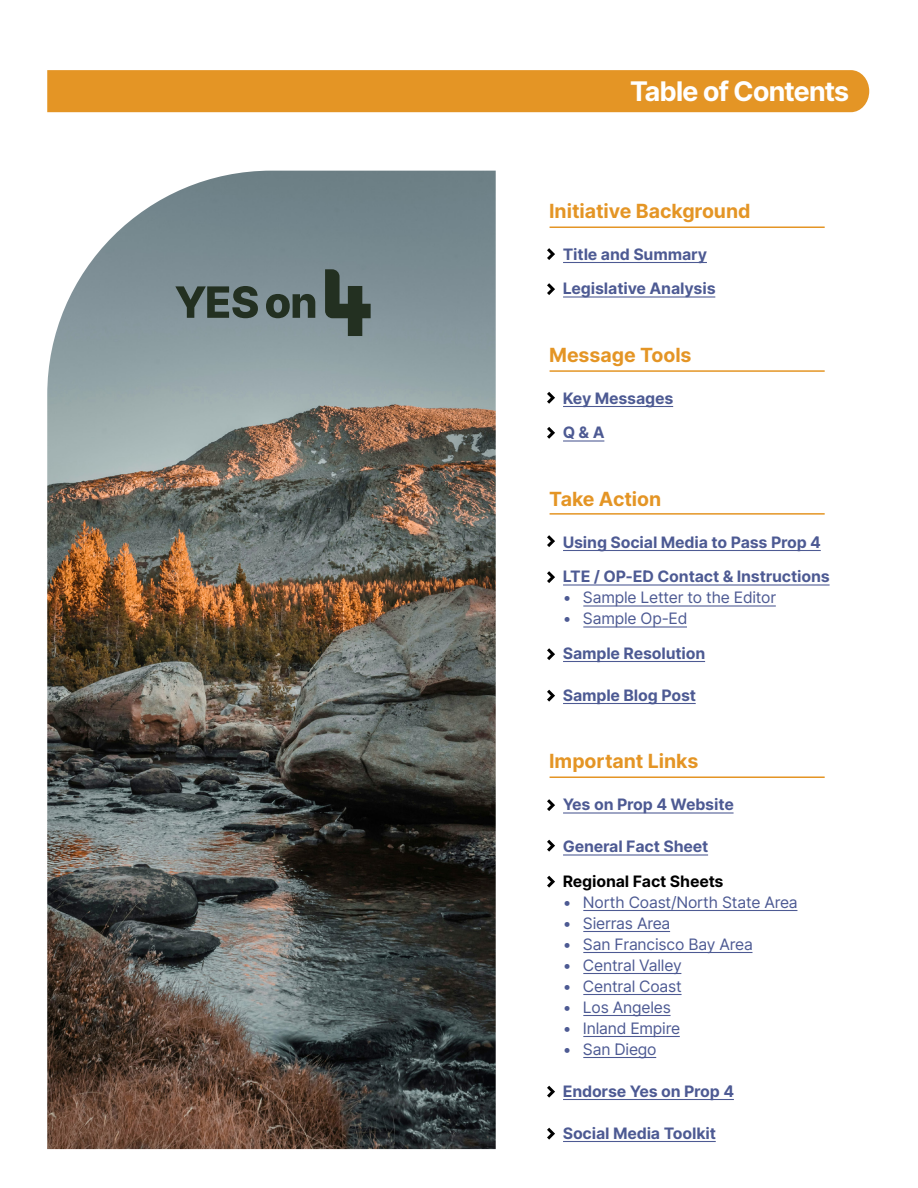
<style>
.page{position:relative;width:918px;height:1188px;background:#fff}
.page>*{position:absolute;margin:0;border:0;box-sizing:border-box;transform-origin:0 0}
.t1{font:700 27px "Inter Tight";letter-spacing:-.005em;color:#fff}
.t2{font:700 19.5px "Inter Tight";letter-spacing:.03em;color:#e49525}
.t3{font:700 15.75px/34.5px "Inter Tight";letter-spacing:.03em;color:#4d5a93}
.t4{font:15.75px "Inter Tight";letter-spacing:.03em;color:#4d5a93}
.t5{font:700 15.75px "Inter Tight";letter-spacing:.03em;color:#000}
</style>
<div class="page">
<div style="left:47px;top:70px;width:822px;height:42px;background:#e49525"></div>
<img style="left:47px;top:171px;width:449px;height:978px">
<hr style="left:563px;top:262px;width:144px;height:1px;background:#4d5a93">
<hr style="left:563px;top:296px;width:152px;height:2px;background:#4d5a93">
<hr style="left:563px;top:406px;width:110px;height:1px;background:#4d5a93">
<hr style="left:563px;top:440px;width:41px;height:2px;background:#4d5a93">
<hr style="left:563px;top:550px;width:258px;height:1px;background:#4d5a93">
<hr style="left:563px;top:584px;width:267px;height:2px;background:#4d5a93">
<hr style="left:583px;top:605px;width:193px;height:2px;background:#4d5a93">
<hr style="left:583px;top:626px;width:104px;height:2px;background:#4d5a93">
<hr style="left:563px;top:661px;width:142px;height:1px;background:#4d5a93">
<hr style="left:563px;top:703px;width:133px;height:1px;background:#4d5a93">
<hr style="left:563px;top:812px;width:171px;height:2px;background:#4d5a93">
<hr style="left:563px;top:854px;width:145px;height:2px;background:#4d5a93">
<hr style="left:583px;top:910px;width:214px;height:1px;background:#4d5a93">
<hr style="left:583px;top:931px;width:87px;height:1px;background:#4d5a93">
<hr style="left:583px;top:952px;width:170px;height:1px;background:#4d5a93">
<hr style="left:583px;top:973px;width:98px;height:1px;background:#4d5a93">
<hr style="left:583px;top:994px;width:99px;height:1px;background:#4d5a93">
<hr style="left:583px;top:1015px;width:88px;height:1px;background:#4d5a93">
<hr style="left:583px;top:1036px;width:97px;height:1px;background:#4d5a93">
<hr style="left:583px;top:1057px;width:73px;height:1px;background:#4d5a93">
<hr style="left:563px;top:1099px;width:171px;height:1px;background:#4d5a93">
<hr style="left:563px;top:1141px;width:153px;height:1px;background:#4d5a93">
<hr style="left:550px;top:227px;width:275px;height:1px;background:#e49525">
<hr style="left:550px;top:370px;width:275px;height:2px;background:#e49525">
<hr style="left:550px;top:513px;width:275px;height:2px;background:#e49525">
<hr style="left:550px;top:776px;width:275px;height:2px;background:#e49525">
<svg style="left:325px;top:269px;width:46px;height:67px;background:#4f5e59"></svg>
<svg style="left:175px;top:286px;width:83px;height:32px;background:#505f5b"></svg>
<svg style="left:266px;top:294px;width:49px;height:24px"></svg>
<svg style="left:547px;top:248px;width:8px;height:12px"></svg>
<svg style="left:547px;top:392px;width:8px;height:12px"></svg>
<svg style="left:547px;top:571px;width:8px;height:12px"></svg>
<svg style="left:547px;top:283px;width:8px;height:12px"></svg>
<svg style="left:547px;top:427px;width:8px;height:12px"></svg>
<svg style="left:547px;top:648px;width:8px;height:12px"></svg>
<svg style="left:547px;top:535px;width:8px;height:12px"></svg>
<svg style="left:547px;top:690px;width:8px;height:12px"></svg>
<svg style="left:547px;top:799px;width:8px;height:12px"></svg>
<svg style="left:547px;top:840px;width:8px;height:12px"></svg>
<svg style="left:547px;top:876px;width:8px;height:12px"></svg>
<svg style="left:547px;top:1086px;width:8px;height:12px"></svg>
<svg style="left:547px;top:1128px;width:8px;height:12px"></svg>
<h1 class="t1" style="left:630px;top:71px;width:220px">Table of Contents</h1>
<p class="t2" style="left:550px;top:196px;width:202px">Initiative Background</p>
<p class="t3" style="left:563px;top:236px;width:154px">Title and Summary<br>Legislative Analysis</p>
<p class="t2" style="left:550px;top:340px;width:143px">Message Tools</p>
<p class="t3" style="left:563px;top:380px;width:112px">Key Messages<br>Q &amp; A</p>
<p class="t2" style="left:550px;top:484px;width:113px">Take Action</p>
<p class="t3" style="left:563px;top:524px;width:268px">Using Social Media to Pass Prop 4<br>LTE / OP-ED Contact &amp; Instructions</p>
<p class="t4" style="left:563px;top:586px;width:214px">• Sample Letter to the Editor</p>
<p class="t4" style="left:563px;top:607px;width:125px">• Sample Op-Ed</p>
<p class="t3" style="left:563px;top:635px;width:144px">Sample Resolution</p>
<p class="t3" style="left:563px;top:677px;width:134px">Sample Blog Post</p>
<p class="t2" style="left:550px;top:747px;width:150px">Important Links</p>
<p class="t3" style="left:563px;top:787px;width:172px">Yes on Prop 4 Website</p>
<p class="t3" style="left:563px;top:829px;width:147px">General Fact Sheet</p>
<p class="t5" style="left:563px;top:870px;width:162px">Regional Fact Sheets</p>
<p class="t4" style="left:563px;top:890px;width:236px">• North Coast/North State Area</p>
<p class="t4" style="left:563px;top:911px;width:109px">• Sierras Area</p>
<p class="t4" style="left:563px;top:932px;width:191px">• San Francisco Bay Area</p>
<p class="t4" style="left:563px;top:953px;width:120px">• Central Valley</p>
<p class="t4" style="left:563px;top:974px;width:120px">• Central Coast</p>
<p class="t4" style="left:563px;top:995px;width:109px">• Los Angeles</p>
<p class="t4" style="left:563px;top:1016px;width:118px">• Inland Empire</p>
<p class="t4" style="left:563px;top:1037px;width:95px">• San Diego</p>
<p class="t3" style="left:563px;top:1073px;width:172px">Endorse Yes on Prop 4</p>
<p class="t3" style="left:563px;top:1115px;width:154px">Social Media Toolkit</p>
</div>
